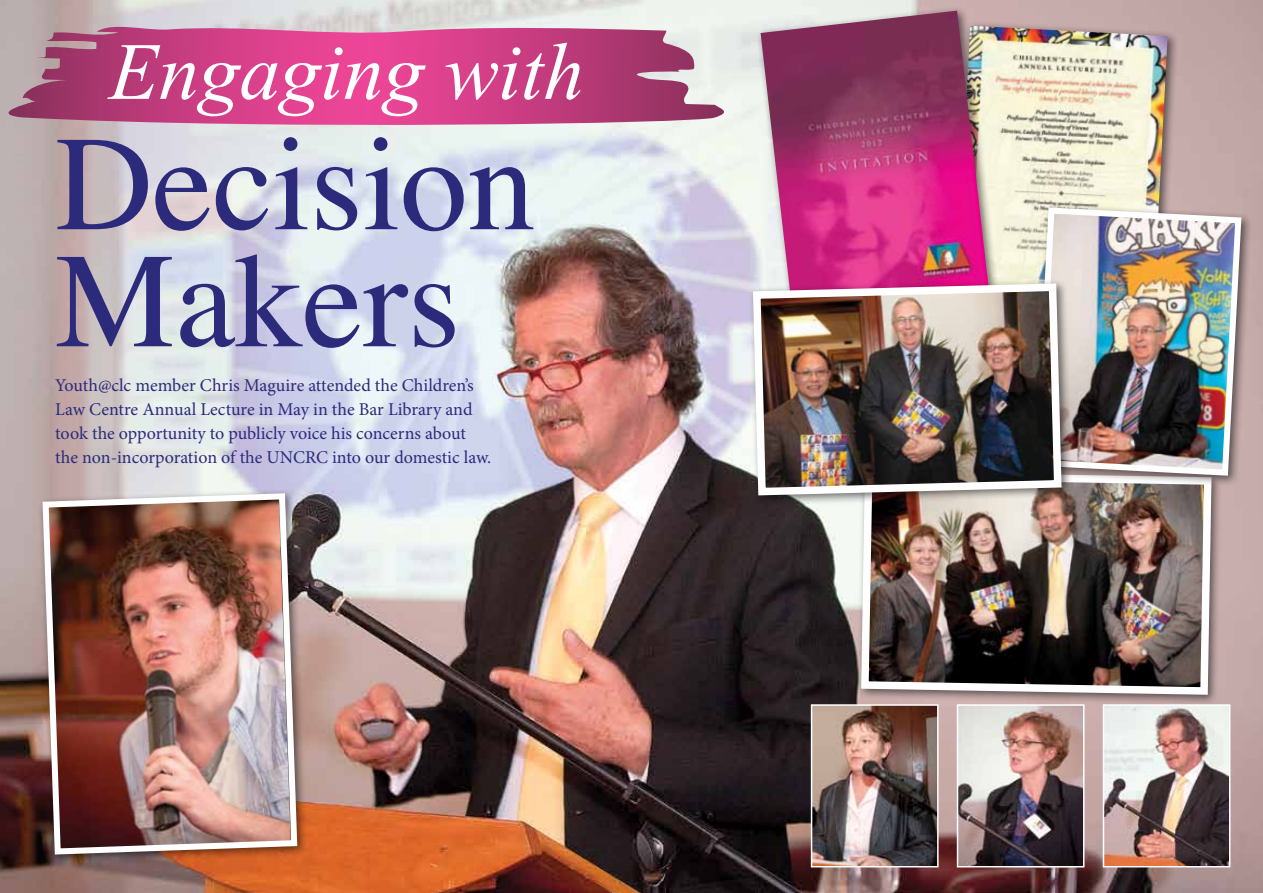
<style>
.page{position:relative;width:1263px;height:893px;background:#fff}
.page>*{position:absolute;margin:0;border:0;box-sizing:border-box;transform-origin:0 0}
.t1{font:135px/117px "Times";color:#2c2a7b}
.t2{font:italic 81px "Times New Roman";color:#fff}
.t3{font:18px/24px "Minion Pro";color:#2c2a7b}
</style>
<div class="page">
<img style="left:0;top:0;width:1263px;height:893px">
<svg style="left:0;top:26px;width:732px;height:105px;background:#cb5f93"></svg>
<div style="left:856px;top:466px;width:366px;height:240px;background:#000;opacity:.55"></div>
<img style="left:857px;top:487px;width:358px;height:212px">
<div style="left:38px;top:489px;width:270px;height:376px;background:#000;opacity:.55"></div>
<img style="left:39px;top:490px;width:261px;height:368px">
<img style="left:1106px;top:707px;width:121px;height:157px">
<div style="left:1103px;top:704px;width:127px;height:163px;border:2px solid #fff"></div>
<img style="left:960px;top:707px;width:121px;height:157px">
<div style="left:957px;top:704px;width:127px;height:163px;border:2px solid #fff"></div>
<img style="left:814px;top:707px;width:121px;height:157px">
<div style="left:811px;top:704px;width:127px;height:163px;border:2px solid #fff"></div>
<div style="left:951px;top:21px;width:228px;height:306px;background:#000;opacity:.55"></div>
<img style="left:999px;top:26px;width:168px;height:253px">
<div style="left:1030px;top:203px;width:222px;height:284px;background:#000;opacity:.55"></div>
<img style="left:1032px;top:204px;width:212px;height:275px">
<div style="left:756px;top:6px;width:243px;height:316px;background:#000;opacity:.55"></div>
<img style="left:760px;top:11px;width:229px;height:268px">
<div style="left:748px;top:279px;width:324px;height:228px;background:#000;opacity:.55"></div>
<img style="left:749px;top:280px;width:316px;height:219px">
<h2 class="t2" style="left:109px;top:16px;width:476px">Engaging with</h2>
<h1 class="t1" style="left:55px;top:114px;width:481px">Decision<br>Makers</h1>
<p class="t3" style="left:55px;top:373px;width:437px">Youth@clc member Chris Maguire attended the Children’s Law Centre Annual Lecture in May in the Bar Library and took the opportunity to publicly voice his concerns about the non-incorporation of the UNCRC into our domestic law.</p>
</div>
